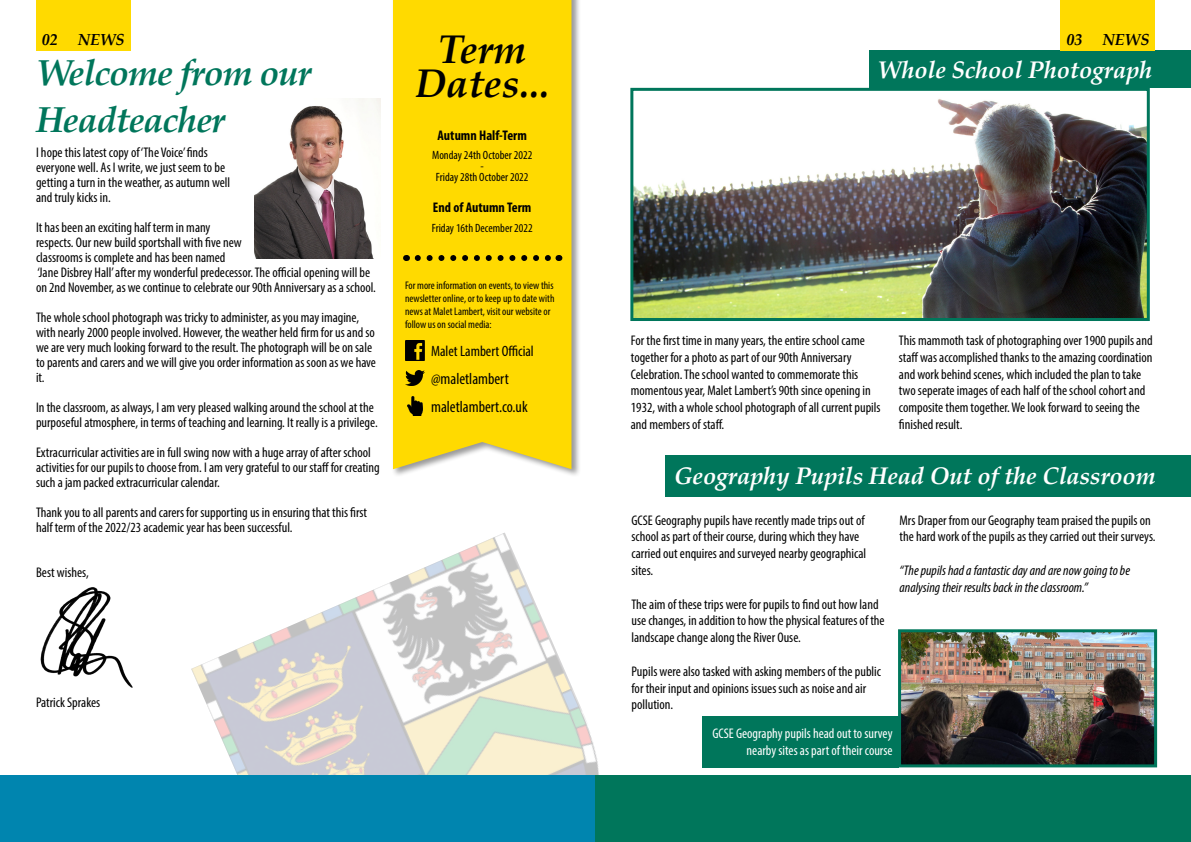
<style>
.page{position:relative;width:1191px;height:842px;background:#fff}
.page>*{position:absolute;margin:0;border:0;box-sizing:border-box;transform-origin:0 0}
.t1{font:italic 700 40px/34px "Palatino Linotype";color:#000;text-align:center}
.t2{font:italic 700 36px/47px "Palatino Linotype";letter-spacing:-.03em;color:#00765b}
.t3{font:italic 700 24px "Palatino Linotype";letter-spacing:-.01em;color:#fff}
.t4{font:condensed 16px/28px "Myriad Pro";color:#000}
.t5{font:italic 700 16px "Palatino Linotype";letter-spacing:-.01em;color:#000}
.t6{font:condensed 15px "Myriad Pro";color:#000}
.t7{font:condensed 14px/16.8px "Myriad Pro";color:#000}
.t8{font:italic condensed 14px/16.8px "Myriad Pro";color:#000}
.t9{font:condensed 14px/16.8px "Myriad Pro";color:#fff;text-align:right}
.t10{font:700 condensed 14px "Myriad Pro";color:#000}
.t11{font:condensed 12px/11px "Myriad Pro";color:#000;text-align:center}
.t12{font:condensed 11px/13.2px "Myriad Pro";color:#000}
</style>
<div class="page">
<img style="left:191px;top:532px;width:408px;height:243px">
<div style="left:0;top:775px;width:595px;height:67px;background:#0085af"></div>
<img style="left:254px;top:99px;width:127px;height:159px">
<img style="left:40px;top:587px;width:93px;height:101px">
<div style="left:391px;top:0;width:190px;height:478px;background:#000;opacity:.4"></div>
<div style="left:393px;top:0;width:178px;height:469px;background:#ffda00"></div>
<svg style="left:418px;top:255px;width:134px;height:6px"></svg>
<img style="left:405px;top:340px;width:19px;height:20px">
<img style="left:405px;top:370px;width:19px;height:16px">
<img style="left:407px;top:396px;width:15px;height:20px">
<div style="left:595px;top:775px;width:596px;height:67px;background:#00765b"></div>
<div style="left:869px;top:51px;width:322px;height:37px;background:#00765b"></div>
<div style="left:665px;top:455px;width:526px;height:41px;background:#00765b"></div>
<img style="left:634px;top:99px;width:511px;height:218px">
<div style="left:630px;top:88px;width:519px;height:233px;border:3px solid #00765b"></div>
<img style="left:902px;top:633px;width:251px;height:130px">
<div style="left:898px;top:629px;width:259px;height:138px;border:3px solid #00765b"></div>
<div style="left:702px;top:716px;width:196px;height:51px;background:#00765b"></div>
<div style="left:36px;top:0;width:94px;height:51px;background:#ffda00"></div>
<div style="left:1060px;top:0;width:95px;height:51px;background:#ffda00"></div>
<p class="t5" style="left:42px;top:28px;width:84px">02 NEWS</p>
<p class="t5" style="left:1066px;top:28px;width:17px">03</p>
<p class="t5" style="left:1102px;top:28px;width:48px">NEWS</p>
<h1 class="t1" style="left:415px;top:31px;width:136px">Term<br>Dates...</h1>
<p class="t10" style="left:437px;top:126px;width:91px">Autumn Half-Term</p>
<p class="t11" style="left:432px;top:150px;width:102px">Monday 24th October 2022 -<br>Friday 28th October 2022</p>
<p class="t10" style="left:433px;top:199px;width:100px">End of Autumn Term</p>
<p class="t11" style="left:432px;top:222px;width:102px">Friday 16th December 2022</p>
<h2 class="t2" style="left:36px;top:48px;width:277px">Welcome from our<br>Headteacher</h2>
<h3 class="t3" style="left:877px;top:53px;width:276px">Whole School Photograph</h3>
<p class="t7" style="left:36px;top:145px;width:196px;line-height:15px">I hope this latest copy of ‘The Voice’ finds everyone well. As I write, we just seem to be getting a turn in the weather, as autumn well and truly kicks in.</p>
<p class="t7" style="left:36px;top:220px;width:341px;line-height:15px">It has been an exciting half term in many<br>respects. Our new build sportshall with five new<br>classrooms is complete and has been named<br>‘Jane Disbrey Hall’ after my wonderful predecessor. The official opening will be on 2nd November, as we continue to celebrate our 90th Anniversary as a school.</p>
<p class="t7" style="left:36px;top:310px;width:341px;line-height:15px">The whole school photograph was tricky to administer, as you may imagine, with nearly 2000 people involved. However, the weather held firm for us and so we are very much looking forward to the result. The photograph will be on sale to parents and carers and we will give you order information as soon as we have it.</p>
<p class="t7" style="left:36px;top:400px;width:343px;line-height:15px">In the classroom, as always, I am very pleased walking around the school at the purposeful atmosphere, in terms of teaching and learning. It really is a privilege.</p>
<p class="t7" style="left:36px;top:445px;width:345px;line-height:15px">Extracurricular activities are in full swing now with a huge array of after school activities for our pupils to choose from. I am very grateful to our staff for creating such a jam packed extracurricular calendar.</p>
<p class="t7" style="left:36px;top:505px;width:333px;line-height:15px">Thank you to all parents and carers for supporting us in ensuring that this first half term of the 2022/23 academic year has been successful.</p>
<p class="t7" style="left:36px;top:564px;width:54px">Best wishes,</p>
<p class="t12" style="left:405px;top:278px;width:151px">For more information on events, to view this newsletter online, or to keep up to date with news at Malet Lambert, visit our website or follow us on social media:</p>
<p class="t6" style="left:431px;top:342px;width:104px">Malet Lambert Official</p>
<p class="t4" style="left:431px;top:364px;width:98px">@maletlambert maletlambert.co.uk</p>
<p class="t7" style="left:631px;top:332px;width:251px">For the first time in many years, the entire school came together for a photo as part of our 90th Anniversary Celebration. The school wanted to commemorate this momentous year, Malet Lambert’s 90th since opening in 1932, with a whole school photograph of all current pupils and members of staff.</p>
<p class="t7" style="left:899px;top:332px;width:255px">This mammoth task of photographing over 1900 pupils and staff was accomplished thanks to the amazing coordination and work behind scenes, which included the plan to take two seperate images of each half of the school cohort and composite them together. We look forward to seeing the finished result.</p>
<h3 class="t3" style="left:674px;top:459px;width:483px">Geography Pupils Head Out of the Classroom</h3>
<p class="t7" style="left:631px;top:511px;width:236px">GCSE Geography pupils have recently made trips out of school as part of their course, during which they have carried out enquires and surveyed nearby geographical sites.</p>
<p class="t7" style="left:631px;top:595px;width:255px">The aim of these trips were for pupils to find out how land use changes, in addition to how the physical features of the landscape change along the River Ouse.</p>
<p class="t7" style="left:631px;top:663px;width:251px">Pupils were also tasked with asking members of the public for their input and opinions issues such as noise and air pollution.</p>
<p class="t7" style="left:899px;top:511px;width:257px">Mrs Draper from our Geography team praised the pupils on the hard work of the pupils as they carried out their surveys.</p>
<p class="t8" style="left:899px;top:562px;width:232px">“The pupils had a fantastic day and are now going to be analysing their results back in the classroom.”</p>
<p class="t7" style="left:36px;top:694px;width:66px">Patrick Sprakes</p>
<p class="t9" style="left:712px;top:725px;width:182px">GCSE Geography pupils head out to survey nearby sites as part of their course</p>
</div>
